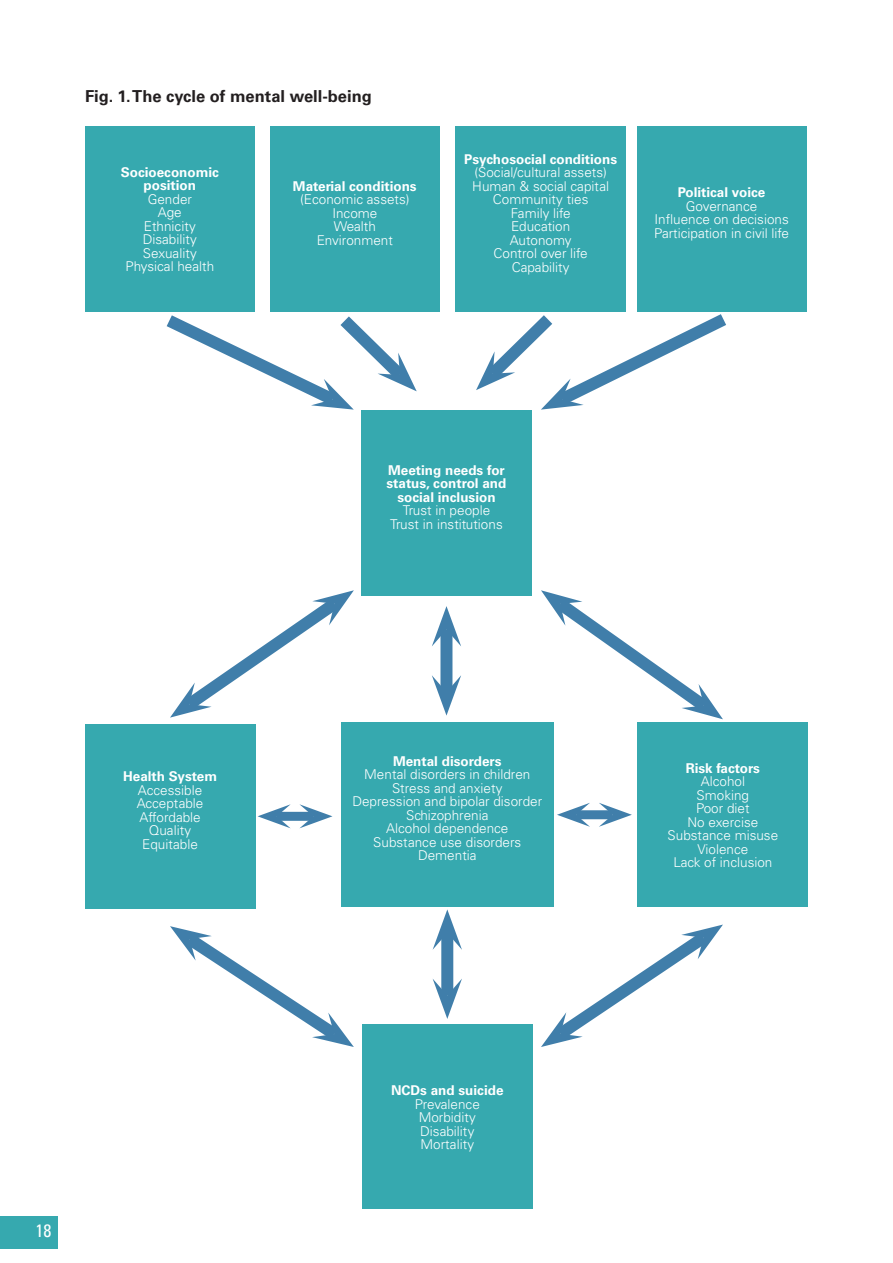
<style>
.page{position:relative;width:893px;height:1263px;background:#fff}
.page>*{position:absolute;margin:0;border:0;box-sizing:border-box;transform-origin:0 0}
.t1{font:condensed 18px "Univers";color:#fff}
.t2{font:700 16.5px "Univers";color:#231f20}
.t3{font:300 13.5px/13.5px "Univers";color:#fff;text-align:center}
.t4{font:700 13.5px/13.5px "Univers";color:#fff;text-align:center}
</style>
<div class="page">
<div style="left:0;top:1216px;width:58px;height:33px;background:#36a9af"></div>
<div style="left:361px;top:410px;width:170px;height:186px;background:#36a9af"></div>
<div style="left:85px;top:724px;width:170px;height:184px;background:#36a9af"></div>
<div style="left:341px;top:723px;width:213px;height:184px;background:#36a9af"></div>
<div style="left:638px;top:723px;width:170px;height:184px;background:#36a9af"></div>
<div style="left:362px;top:1025px;width:170px;height:184px;background:#36a9af"></div>
<div style="left:277px;top:812px;width:36px;height:9px;background:#407eaa"></div>
<svg style="left:258px;top:804px;width:33px;height:24px"></svg>
<svg style="left:299px;top:804px;width:33px;height:24px"></svg>
<div style="left:85px;top:126px;width:170px;height:186px;background:#36a9af"></div>
<div style="left:270px;top:126px;width:170px;height:186px;background:#36a9af"></div>
<div style="left:456px;top:126px;width:170px;height:186px;background:#36a9af"></div>
<div style="left:637px;top:126px;width:169px;height:186px;background:#36a9af"></div>
<svg style="left:166px;top:315px;width:251px;height:95px"></svg>
<svg style="left:476px;top:314px;width:250px;height:101px"></svg>
<div style="left:440px;top:630px;width:12px;height:62px;background:#407eaa"></div>
<svg style="left:432px;top:675px;width:29px;height:41px"></svg>
<svg style="left:432px;top:606px;width:29px;height:40px"></svg>
<div style="left:441px;top:933px;width:12px;height:62px;background:#407eaa"></div>
<svg style="left:433px;top:978px;width:29px;height:41px"></svg>
<svg style="left:433px;top:909px;width:29px;height:41px"></svg>
<div style="left:576px;top:810px;width:37px;height:9px;background:#407eaa"></div>
<svg style="left:557px;top:803px;width:33px;height:24px"></svg>
<svg style="left:599px;top:803px;width:33px;height:24px"></svg>
<svg style="left:170px;top:926px;width:184px;height:121px"></svg>
<svg style="left:541px;top:924px;width:182px;height:123px"></svg>
<svg style="left:170px;top:590px;width:184px;height:128px"></svg>
<svg style="left:541px;top:590px;width:182px;height:130px"></svg>
<p class="t2" style="left:85px;top:87px;width:288px">Fig. 1. The cycle of mental well-being</p>
<p class="t4" style="left:121px;top:165px;width:100px">Socioeconomic position</p>
<p class="t3" style="left:125px;top:192px;width:90px">Gender<br>Age<br>Ethnicity<br>Disability<br>Sexuality<br>Physical health</p>
<p class="t4" style="left:293px;top:179px;width:125px">Material conditions</p>
<p class="t3" style="left:300px;top:193px;width:111px">(Economic assets)<br>Income<br>Wealth<br>Environment</p>
<p class="t4" style="left:464px;top:152px;width:155px">Psychosocial conditions</p>
<p class="t3" style="left:472px;top:165px;width:138px">(Social/cultural assets)<br>Human &amp; social capital<br>Community ties<br>Family life<br>Education<br>Autonomy<br>Control over life<br>Capability</p>
<p class="t4" style="left:678px;top:186px;width:89px">Political voice</p>
<p class="t3" style="left:654px;top:199px;width:136px">Governance<br>Influence on decisions<br>Participation in civil life</p>
<p class="t4" style="left:387px;top:463px;width:121px">Meeting needs for status, control and social inclusion</p>
<p class="t3" style="left:390px;top:503px;width:114px">Trust in people<br>Trust in institutions</p>
<p class="t4" style="left:123px;top:770px;width:95px">Health System</p>
<p class="t3" style="left:137px;top:783px;width:68px">Accessible<br>Acceptable<br>Affordable<br>Quality<br>Equitable</p>
<h1 class="t1" style="left:35px;top:1219px;width:17px">18</h1>
<p class="t4" style="left:393px;top:754px;width:110px">Mental disorders</p>
<p class="t3" style="left:352px;top:768px;width:191px">Mental disorders in children<br>Stress and anxiety<br>Depression and bipolar disorder<br>Schizophrenia<br>Alcohol dependence<br>Substance use disorders<br>Dementia</p>
<p class="t4" style="left:391px;top:1084px;width:114px">NCDs and suicide</p>
<p class="t3" style="left:415px;top:1097px;width:67px;text-align:left">Prevalence<br>Morbidity<br>Disability<br>Mortality</p>
<p class="t4" style="left:686px;top:761px;width:76px">Risk factors</p>
<p class="t3" style="left:668px;top:774px;width:112px">Alcohol<br>Smoking<br>Poor diet<br>No exercise<br>Substance misuse<br>Violence<br>Lack of inclusion</p>
</div>
